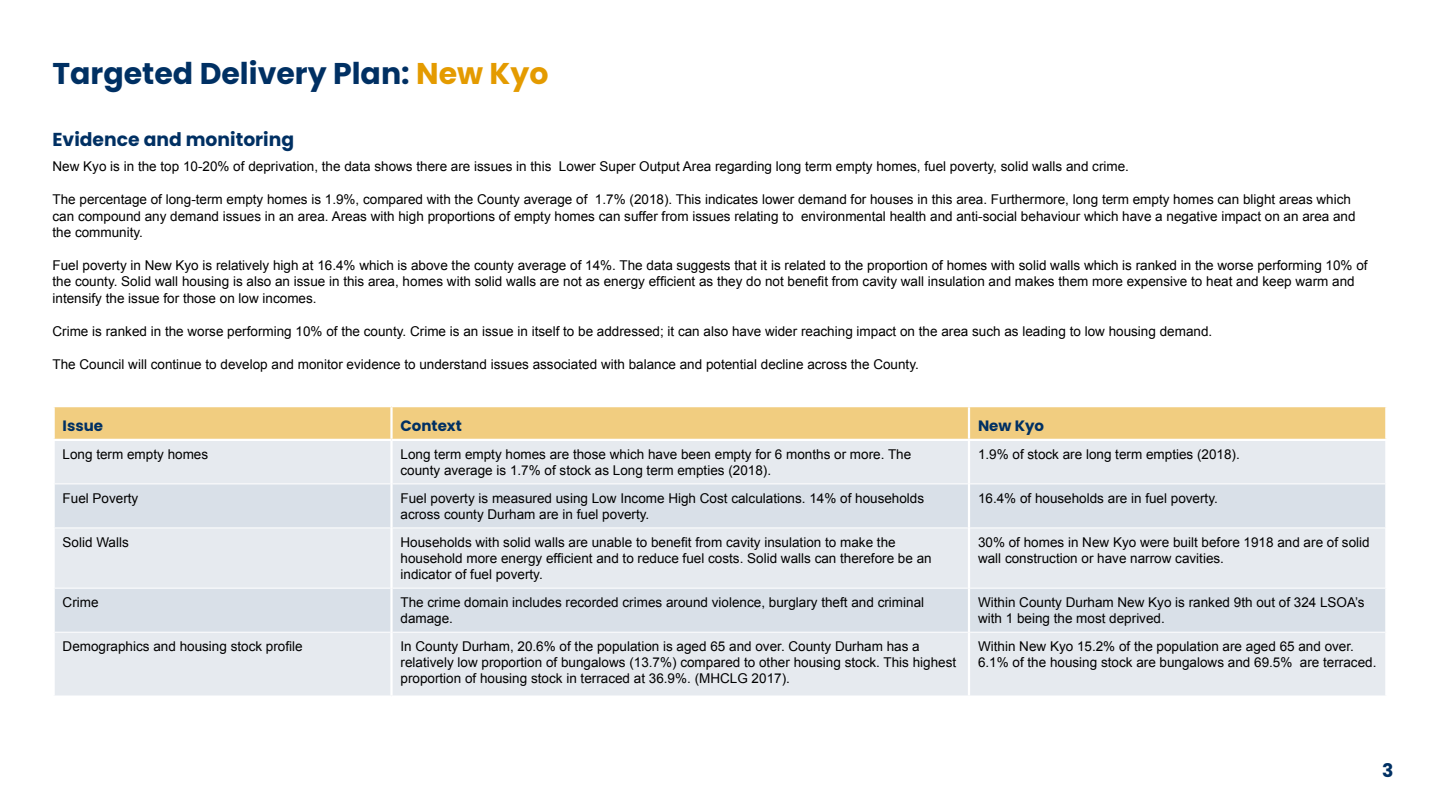
<style>
.page{position:relative;width:1440px;height:810px;background:#fff}
.page>*{position:absolute;margin:0;border:0;box-sizing:border-box;transform-origin:0 0}
.t1{font:700 30px "Poppins";color:#003063}
.t2{font:700 18.75px "Poppins";color:#003063}
.t3{font:700 15px "Poppins";color:#003063}
.t4{font:13.5px/16.2px "Arial";color:#000}
.s1{color:#e49b00}
</style>
<div class="page">
<div style="left:55px;top:407px;width:1330px;height:32px;background:#f1cd80"></div>
<div style="left:55px;top:441px;width:1330px;height:254px;background:#e6eaef"></div>
<svg style="left:55px;top:485px;width:1330px;height:147px;background:#dee4eb"></svg>
<hr style="left:55px;top:484px;width:335px;height:1px;background:#fff">
<hr style="left:393px;top:484px;width:575px;height:1px;background:#fff">
<hr style="left:970px;top:484px;width:415px;height:1px;background:#fff">
<hr style="left:55px;top:528px;width:335px;height:1px;background:#fff">
<hr style="left:393px;top:528px;width:575px;height:1px;background:#fff">
<hr style="left:970px;top:528px;width:415px;height:1px;background:#fff">
<hr style="left:55px;top:588px;width:335px;height:1px;background:#fff">
<hr style="left:393px;top:588px;width:575px;height:1px;background:#fff">
<hr style="left:970px;top:588px;width:415px;height:1px;background:#fff">
<hr style="left:55px;top:632px;width:335px;height:1px;background:#fff">
<hr style="left:393px;top:632px;width:575px;height:1px;background:#fff">
<hr style="left:970px;top:632px;width:415px;height:1px;background:#fff">
<hr style="left:390px;top:441px;width:3px;height:43px;background:#fff">
<hr style="left:968px;top:441px;width:2px;height:43px;background:#fff">
<hr style="left:390px;top:484px;width:3px;height:44px;background:#fff">
<hr style="left:968px;top:484px;width:2px;height:44px;background:#fff">
<hr style="left:390px;top:528px;width:3px;height:60px;background:#fff">
<hr style="left:968px;top:528px;width:2px;height:60px;background:#fff">
<hr style="left:390px;top:588px;width:3px;height:44px;background:#fff">
<hr style="left:968px;top:588px;width:2px;height:44px;background:#fff">
<hr style="left:390px;top:632px;width:3px;height:63px;background:#fff">
<hr style="left:968px;top:632px;width:2px;height:63px;background:#fff">
<hr style="left:390px;top:407px;width:3px;height:32px;background:#fff">
<hr style="left:968px;top:407px;width:2px;height:32px;background:#fff">
<h1 class="t1" style="left:52px;top:56px;width:497px">Targeted Delivery Plan: <span class="s1">New Kyo</span></h1>
<h2 class="t2" style="left:52px;top:128px;width:243px">Evidence and monitoring</h2>
<p class="t4" style="left:52px;top:158px;width:1078px">New Kyo is in the top 10-20% of deprivation, the data shows there are issues in this Lower Super Output Area regarding long term empty homes, fuel poverty, solid walls and crime.</p>
<p class="t4" style="left:52px;top:192px;width:1305px">The percentage of long-term empty homes is 1.9%, compared with the County average of 1.7% (2018). This indicates lower demand for houses in this area. Furthermore, long term empty homes can blight areas which can compound any demand issues in an area. Areas with high proportions of empty homes can suffer from issues relating to environmental health and anti-social behaviour which have a negative impact on an area and the community.</p>
<p class="t4" style="left:52px;top:257px;width:1317px">Fuel poverty in New Kyo is relatively high at 16.4% which is above the county average of 14%. The data suggests that it is related to the proportion of homes with solid walls which is ranked in the worse performing 10% of the county. Solid wall housing is also an issue in this area, homes with solid walls are not as energy efficient as they do not benefit from cavity wall insulation and makes them more expensive to heat and keep warm and intensify the issue for those on low incomes.</p>
<p class="t4" style="left:52px;top:323px;width:1161px">Crime is ranked in the worse performing 10% of the county. Crime is an issue in itself to be addressed; it can also have wider reaching impact on the area such as leading to low housing demand.</p>
<p class="t4" style="left:52px;top:357px;width:868px">The Council will continue to develop and monitor evidence to understand issues associated with balance and potential decline across the County.</p>
<p class="t3" style="left:63px;top:417px;width:42px">Issue</p>
<p class="t3" style="left:400px;top:417px;width:63px">Context</p>
<p class="t3" style="left:978px;top:417px;width:68px">New Kyo</p>
<p class="t4" style="left:63px;top:446px;width:147px">Long term empty homes</p>
<p class="t4" style="left:401px;top:446px;width:512px">Long term empty homes are those which have been empty for 6 months or more. The county average is 1.7% of stock as Long term empties (2018).</p>
<p class="t4" style="left:978px;top:446px;width:263px">1.9% of stock are long term empties (2018).</p>
<p class="t4" style="left:63px;top:490px;width:77px">Fuel Poverty</p>
<p class="t4" style="left:401px;top:490px;width:525px">Fuel poverty is measured using Low Income High Cost calculations. 14% of households across county Durham are in fuel poverty.</p>
<p class="t4" style="left:978px;top:490px;width:241px">16.4% of households are in fuel poverty.</p>
<p class="t4" style="left:63px;top:534px;width:68px">Solid Walls</p>
<p class="t4" style="left:401px;top:534px;width:533px">Households with solid walls are unable to benefit from cavity insulation to make the household more energy efficient and to reduce fuel costs. Solid walls can therefore be an indicator of fuel poverty.</p>
<p class="t4" style="left:978px;top:534px;width:393px">30% of homes in New Kyo were built before 1918 and are of solid wall construction or have narrow cavities.</p>
<p class="t4" style="left:63px;top:594px;width:37px">Crime</p>
<p class="t4" style="left:401px;top:594px;width:525px">The crime domain includes recorded crimes around violence, burglary theft and criminal damage.</p>
<p class="t4" style="left:978px;top:594px;width:388px">Within County Durham New Kyo is ranked 9th out of 324 LSOA’s with 1 being the most deprived.</p>
<p class="t4" style="left:63px;top:638px;width:242px">Demographics and housing stock profile</p>
<p class="t4" style="left:401px;top:638px;width:557px">In County Durham, 20.6% of the population is aged 65 and over. County Durham has a relatively low proportion of bungalows (13.7%) compared to other housing stock. This highest proportion of housing stock in terraced at 36.9%. (MHCLG 2017).</p>
<p class="t4" style="left:978px;top:638px;width:400px">Within New Kyo 15.2% of the population are aged 65 and over.<br>6.1% of the housing stock are bungalows and 69.5% are terraced.</p>
<h2 class="t2" style="left:1382px;top:760px;width:13px">3</h2>
</div>
